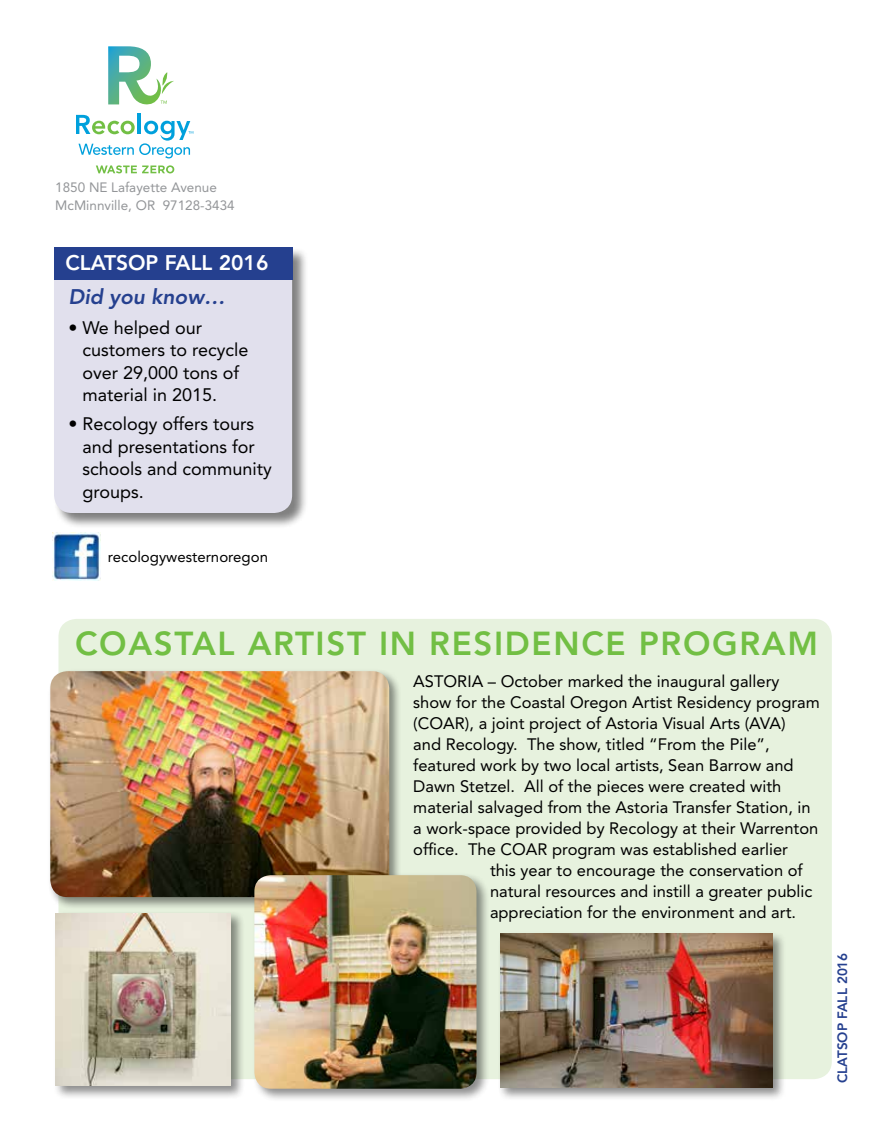
<style>
.page{position:relative;width:891px;height:1134px;background:#fff}
.page>*{position:absolute;margin:0;border:0;box-sizing:border-box;transform-origin:0 0}
.t1{font:800 33px "Avenir";letter-spacing:.05em;color:#72bf44}
.t2{font:800 21px "Avenir";color:#fff}
.t3{font:italic 800 21px "Avenir";color:#25408f}
.t4{font:18px/22.5px "Avenir";color:#000}
.t5{font:16.5px "Avenir";color:#000}
.t6{font:15px "Avenir";color:#000}
.t7{font:13.5px/18px "Avenir";color:#939598}
.t8{font:800 13.5px "Avenir";color:#25408f}
</style>
<div class="page">
<div style="left:54px;top:247px;width:254px;height:282px;background:#000;opacity:.5"></div>
<div style="left:54px;top:279px;width:238px;height:234px;background:#e1e0ed"></div>
<hr style="left:138px;top:114px;width:3px;height:20px;background:#00a0dc">
<svg style="left:96px;top:165px;width:78px;height:8px"></svg>
<svg style="left:108px;top:46px;width:66px;height:59px"></svg>
<svg style="left:76px;top:115px;width:117px;height:43px"></svg>
<div style="left:54px;top:247px;width:238px;height:32px;background:#25408f"></div>
<div style="left:58px;top:619px;width:774px;height:460px;background:#e7f2de;border-radius:18px"></div>
<div style="left:48px;top:669px;width:354px;height:241px;background:#000;opacity:.45"></div>
<img style="left:50px;top:671px;width:339px;height:226px">
<div style="left:252px;top:873px;width:238px;height:230px;background:#000;opacity:.45"></div>
<img style="left:254px;top:875px;width:223px;height:214px">
<div style="left:53px;top:910px;width:192px;height:189px;background:#000;opacity:.45"></div>
<img style="left:56px;top:913px;width:175px;height:173px">
<div style="left:498px;top:931px;width:289px;height:170px;background:#000;opacity:.45"></div>
<img style="left:500px;top:934px;width:273px;height:154px">
<img style="left:53px;top:533px;width:48px;height:48px">
<p class="t7" style="left:55px;top:179px;width:181px">1850 NE Lafayette Avenue<br>McMinnville, OR 97128-3434</p>
<p class="t2" style="left:66px;top:250px;width:204px">CLATSOP FALL 2016</p>
<p class="t3" style="left:68px;top:285px;width:158px">Did you know…</p>
<p class="t4" style="left:82px;top:316px;width:168px;text-indent:-14px">• We helped our customers to recycle over 29,000 tons of material in 2015.</p>
<p class="t4" style="left:82px;top:413px;width:191px;text-indent:-14px">• Recology offers tours and presentations for schools and community groups.</p>
<p class="t6" style="left:108px;top:548px;width:162px">recologywesternoregon</p>
<h1 class="t1" style="left:75px;top:624px;width:744px">COASTAL ARTIST IN RESIDENCE PROGRAM</h1>
<p class="t5" style="left:413px;top:672px;width:368px">ASTORIA – October marked the inaugural gallery</p>
<p class="t5" style="left:413px;top:693px;width:408px">show for the Coastal Oregon Artist Residency program</p>
<p class="t5" style="left:413px;top:714px;width:374px">(COAR), a joint project of Astoria Visual Arts (AVA)</p>
<p class="t5" style="left:413px;top:735px;width:358px">and Recology. The show, titled “From the Pile”,</p>
<p class="t5" style="left:413px;top:756px;width:382px">featured work by two local artists, Sean Barrow and</p>
<p class="t5" style="left:413px;top:777px;width:370px">Dawn Stetzel. All of the pieces were created with</p>
<p class="t5" style="left:413px;top:798px;width:399px">material salvaged from the Astoria Transfer Station, in</p>
<p class="t5" style="left:413px;top:819px;width:407px">a work-space provided by Recology at their Warrenton</p>
<p class="t5" style="left:413px;top:840px;width:376px">office. The COAR program was established earlier</p>
<p class="t5" style="left:490px;top:861px;width:314px">this year to encourage the conservation of</p>
<p class="t5" style="left:490px;top:882px;width:324px">natural resources and instill a greater public</p>
<p class="t5" style="left:490px;top:903px;width:308px">appreciation for the environment and art.</p>
<p class="t8" style="left:835px;top:1083px;width:132px;rotate:-90deg">CLATSOP FALL 2016</p>
</div>
